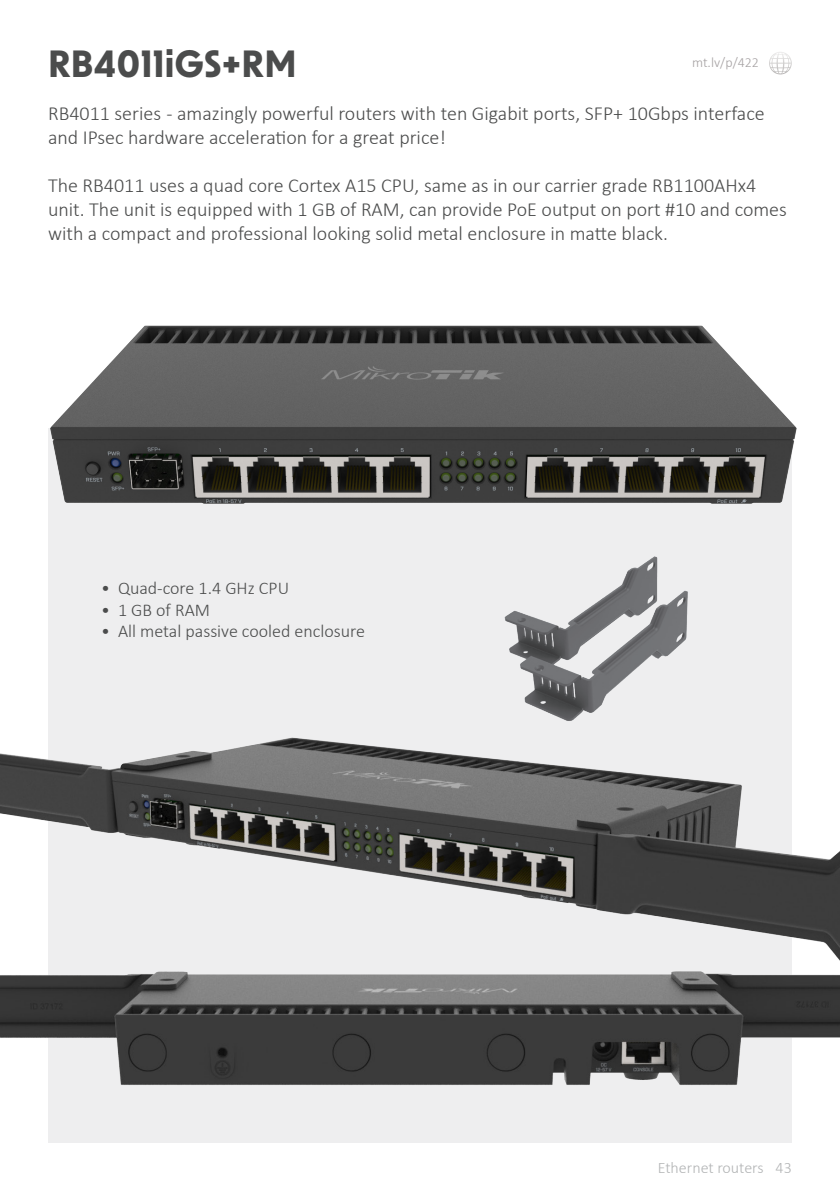
<style>
.page{position:relative;width:840px;height:1191px;background:#fff}
.page>*{position:absolute;margin:0;border:0;box-sizing:border-box;transform-origin:0 0}
.Produkta_virsraksts{font:700 36px "New Order";color:#4b4c4c}
.Parastais{font:300 20px/24px "Calibri";color:#4b4c4c}
.t1{font:300 18px "Calibri";color:#4b4c4c}
.t2{font:300 16px "Calibri";color:#b2b4b5}
.linki{font:300 14px "Calibri";color:#a5a1a2}
</style>
<div class="page">
<div style="left:48px;top:428px;width:743px;height:714px;background:#eeeeef"></div>
<img style="left:50px;top:325px;width:747px;height:197px">
<img style="left:0;top:707px;width:839px;height:230px">
<img style="left:497px;top:556px;width:195px;height:167px">
<img style="left:0;top:937px;width:839px;height:162px">
<svg style="left:769px;top:52px;width:22px;height:22px"></svg>
<p class="Produkta_virsraksts" style="left:48px;top:40px;width:250px">RB4011iGS+RM</p>
<p class="linki" style="left:691px;top:54px;width:68px">mt.lv/p/422</p>
<p class="Parastais" style="left:48px;top:101px;width:717px">RB4011 series - amazingly powerful routers with ten Gigabit ports, SFP+ 10Gbps interface and IPsec hardware acceleration for a great price!</p>
<p class="Parastais" style="left:48px;top:173px;width:740px">The RB4011 uses a quad core Cortex A15 CPU, same as in our carrier grade RB1100AHx4 unit. The unit is equipped with 1 GB of RAM, can provide PoE output on port #10 and comes with a compact and professional looking solid metal enclosure in matte black.</p>
<p class="t1" style="left:101px;top:577px;width:189px">• Quad-core 1.4 GHz CPU</p>
<p class="t1" style="left:101px;top:598px;width:110px">• 1 GB of RAM</p>
<p class="t1" style="left:101px;top:620px;width:265px">• All metal passive cooled enclosure</p>
<p class="t2" style="left:657px;top:1157px;width:136px">Ethernet routers 43</p>
</div>
